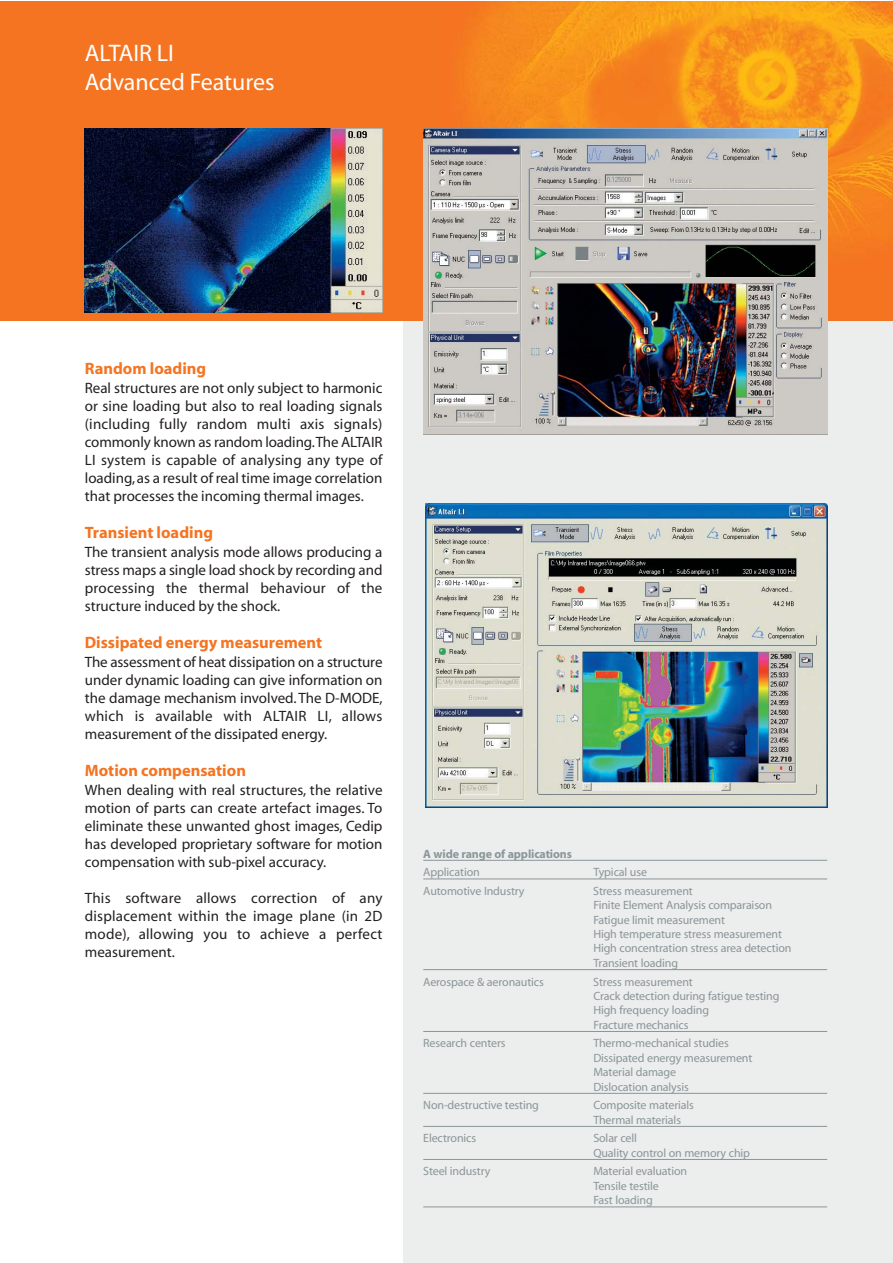
<style>
.page{position:relative;width:893px;height:1263px;background:#fff}
.page>*{position:absolute;margin:0;border:0;box-sizing:border-box;transform-origin:0 0}
.t1{font:24px/28.8px "Myriad";color:#fff}
.t2{font:700 16.5px "Myriad";color:#f47421}
.t3{font:15px/18px "Myriad";color:#231f20;text-align:justify}
.t4{font:12px/14.4px "Myriad";letter-spacing:-.01em;color:#8b9698}
.t5{font:700 12px "Myriad";letter-spacing:-.01em;color:#8b9698}
</style>
<div class="page">
<div style="left:404px;top:129px;width:489px;height:1134px;background:#eceded"></div>
<div style="left:0;top:1px;width:893px;height:319px;background:#f47421"></div>
<img style="left:440px;top:1px;width:453px;height:267px">
<img style="left:423px;top:129px;width:404px;height:306px">
<img style="left:426px;top:503px;width:401px;height:304px">
<img style="left:85px;top:129px;width:297px;height:184px">
<hr style="left:423px;top:860px;width:404px;height:1px;background:#8b9698">
<hr style="left:423px;top:878px;width:404px;height:1px;background:#8b9698">
<hr style="left:423px;top:969px;width:404px;height:1px;background:#8b9698">
<hr style="left:423px;top:1031px;width:404px;height:1px;background:#8b9698">
<hr style="left:423px;top:1093px;width:404px;height:1px;background:#8b9698">
<hr style="left:423px;top:1126px;width:404px;height:1px;background:#8b9698">
<hr style="left:423px;top:1159px;width:404px;height:1px;background:#8b9698">
<hr style="left:423px;top:1206px;width:404px;height:1px;background:#8b9698">
<h1 class="t1" style="left:85px;top:40px;width:191px">ALTAIR LI<br>Advanced Features</h1>
<p class="t2" style="left:85px;top:363px;width:123px">Random loading</p>
<p class="t3" style="left:85px;top:380px;width:299px">Real structures are not only subject to harmonic or sine loading but also to real loading signals (including fully random multi axis signals) commonly known as random loading.The ALTAIR LI system is capable of analysing any type of loading, as a result of real time image correlation that processes the incoming thermal images.</p>
<p class="t2" style="left:85px;top:526px;width:130px">Transient loading</p>
<p class="t3" style="left:85px;top:544px;width:299px">The transient analysis mode allows producing a stress maps a single load shock by recording and processing the thermal behaviour of the structure induced by the shock.</p>
<p class="t2" style="left:85px;top:636px;width:239px">Dissipated energy measurement</p>
<p class="t3" style="left:85px;top:654px;width:299px">The assessment of heat dissipation on a structure under dynamic loading can give information on the damage mechanism involved. The D-MODE, which is available with ALTAIR LI, allows measurement of the dissipated energy.</p>
<p class="t2" style="left:85px;top:764px;width:163px">Motion compensation</p>
<p class="t3" style="left:85px;top:782px;width:299px">When dealing with real structures, the relative motion of parts can create artefact images. To eliminate these unwanted ghost images, Cedip has developed proprietary software for motion compensation with sub-pixel accuracy.</p>
<p class="t3" style="left:85px;top:890px;width:299px">This software allows correction of any displacement within the image plane (in 2D mode), allowing you to achieve a perfect measurement.</p>
<p class="t5" style="left:423px;top:849px;width:150px">A wide range of applications</p>
<p class="t4" style="left:423px;top:866px;width:58px">Application</p>
<p class="t4" style="left:593px;top:866px;width:55px">Typical use</p>
<p class="t4" style="left:423px;top:884px;width:103px">Automotive Industry</p>
<p class="t4" style="left:593px;top:884px;width:200px">Stress measurement<br>Finite Element Analysis comparaison<br>Fatigue limit measurement<br>High temperature stress measurement<br>High concentration stress area detection<br>Transient loading</p>
<p class="t4" style="left:423px;top:975px;width:122px">Aerospace &amp; aeronautics</p>
<p class="t4" style="left:593px;top:975px;width:188px">Stress measurement<br>Crack detection during fatigue testing<br>High frequency loading<br>Fracture mechanics</p>
<p class="t4" style="left:423px;top:1037px;width:84px">Research centers</p>
<p class="t4" style="left:593px;top:1037px;width:161px">Thermo-mechanical studies<br>Dissipated energy measurement<br>Material damage<br>Dislocation analysis</p>
<p class="t4" style="left:423px;top:1099px;width:117px">Non-destructive testing</p>
<p class="t4" style="left:593px;top:1099px;width:102px">Composite materials<br>Thermal materials</p>
<p class="t4" style="left:423px;top:1132px;width:55px">Electronics</p>
<p class="t4" style="left:593px;top:1132px;width:158px">Solar cell<br>Quality control on memory chip</p>
<p class="t4" style="left:423px;top:1165px;width:69px">Steel industry</p>
<p class="t4" style="left:593px;top:1165px;width:95px">Material evaluation<br>Tensile testile<br>Fast loading</p>
</div>
